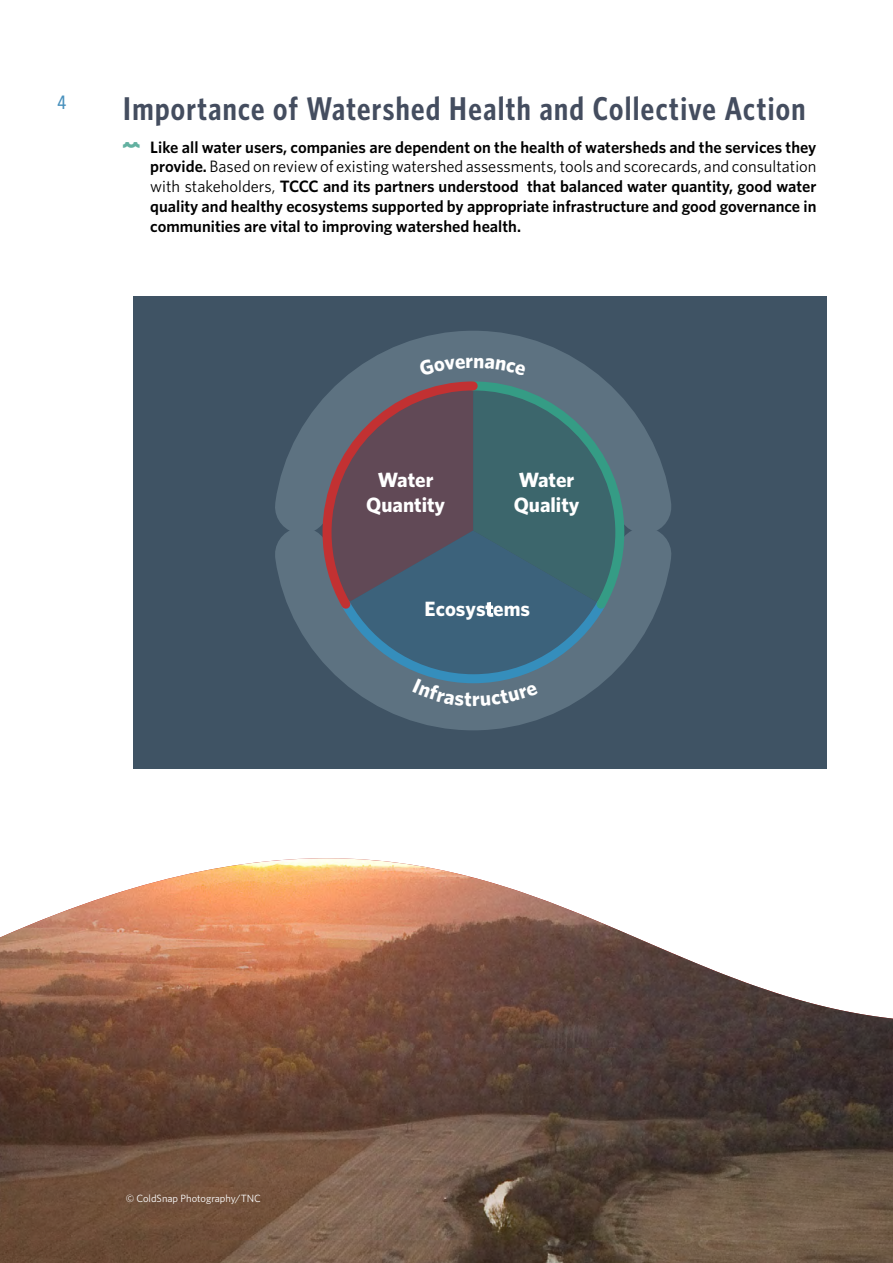
<style>
.page{position:relative;width:893px;height:1263px;background:#fff}
.page>*{position:absolute;margin:0;border:0;box-sizing:border-box;transform-origin:0 0}
.t1{font:600 33px "Whitney Condensed";letter-spacing:.04em;color:#444d5f}
.t2{font:700 20.7px/24.9px "Whitney";color:#fff;text-align:center}
.t3{font:500 19.5px "Whitney Condensed";color:#4991bd}
.t4{font:600 16.5px/19.8px "Whitney";color:#000;text-align:justify}
.t5{font:10.5px "Whitney";color:#fff}
.s1{font-family:"Mostly Waves";font-weight:400;color:#63b1a1}
.s2{font-weight:400}
</style>
<div class="page">
<div style="left:134px;top:297px;width:693px;height:472px;background:#3f5364"></div>
<svg style="left:277px;top:567px;width:393px;height:164px"></svg>
<svg style="left:275px;top:331px;width:396px;height:236px"></svg>
<svg style="left:0;top:1019px;width:893px;height:244px;background:#61493a"></svg>
<img style="left:0;top:858px;width:893px;height:161px">
<svg style="left:318px;top:357px;width:311px;height:349px;background:#506371"></svg>
<p class="t3" style="left:57px;top:90px;width:10px">4</p>
<h1 class="t1" style="left:123px;top:88px;width:684px">Importance of Watershed Health and Collective Action</h1>
<p class="t4" style="left:150px;top:137px;width:668px;text-indent:-27px"><span class="s1">h</span> Like all water users, companies are dependent on the health of watersheds and the services they provide. <span class="s2">Based on review of existing watershed assessments, tools and scorecards, and consultation with stakeholders,</span> TCCC and its partners understood that balanced water quantity, good water quality and healthy ecosystems supported by appropriate infrastructure and good governance in communities are vital to improving watershed health.</p>
<p class="t2" style="left:366px;top:467px;width:80px">Water<br>Quantity</p>
<p class="t2" style="left:514px;top:467px;width:67px;text-align:left">Water<br>Quality</p>
<p class="t2" style="left:425px;top:596px;width:107px">Ecosystems</p>
<p class="t5" style="left:126px;top:1191px;width:137px">© ColdSnap Photography/TNC</p>
</div>
